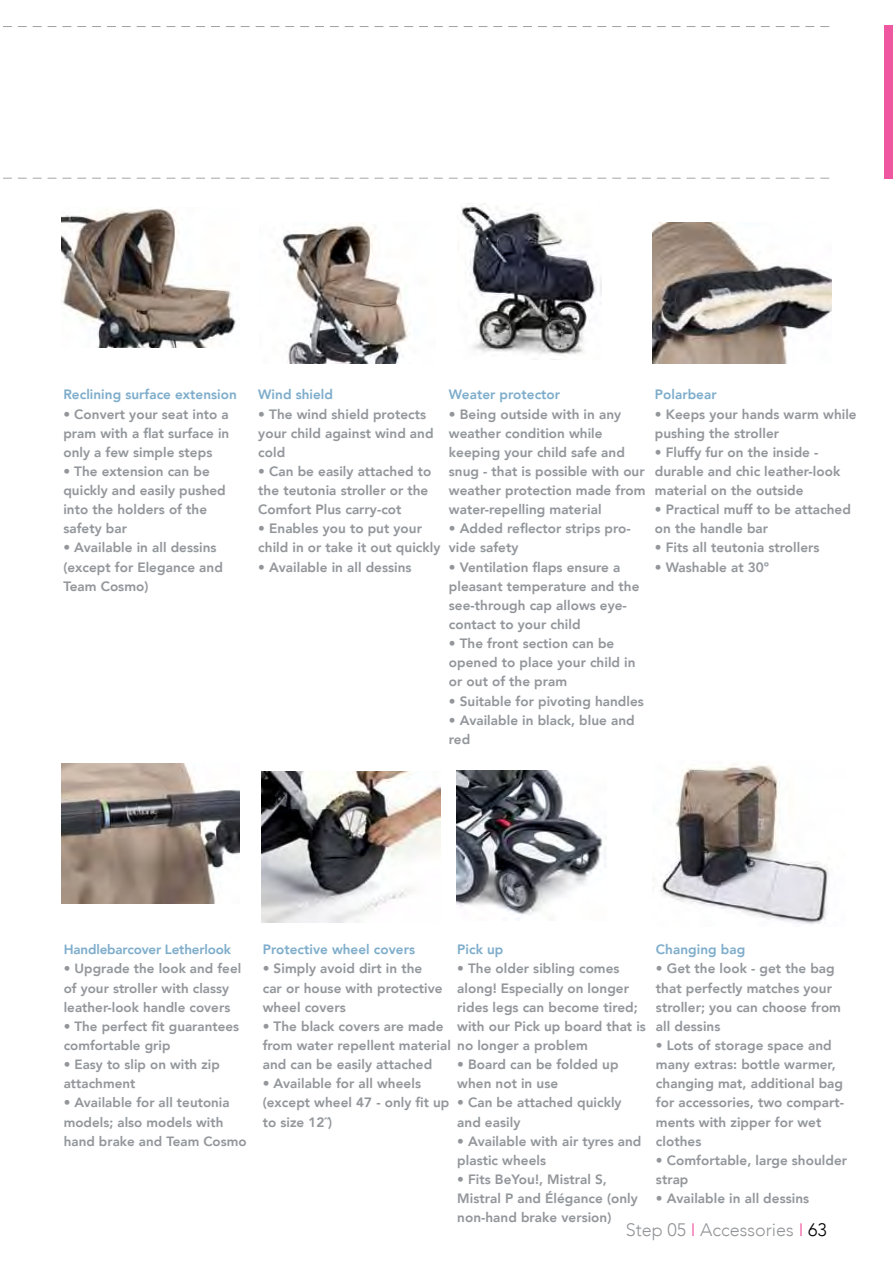
<style>
.page{position:relative;width:893px;height:1263px;background:#fff}
.page>*{position:absolute;margin:0;border:0;box-sizing:border-box;transform-origin:0 0}
.t1{font:300 18px "Avenir LT";color:#939598}
.t2{font:800 13.5px/19.2px "Avenir LT";letter-spacing:.005em;color:#939598}
.t3{font:800 13.5px "Avenir LT";letter-spacing:.005em;color:#7eacca}
.t4{font:800 13.35px/19.2px "Avenir LT";letter-spacing:.005em;color:#939598}
.t5{font:800 13.35px "Avenir LT";letter-spacing:-.01em;color:#7eacca}
.s1{color:#ef58a0}
.s2{color:#000}
</style>
<div class="page">
<svg style="left:3px;top:26px;width:826px;height:1px"></svg>
<svg style="left:3px;top:178px;width:826px;height:1px"></svg>
<div style="left:884px;top:26px;width:9px;height:153px;background:#ef58a0"></div>
<img style="left:61px;top:208px;width:175px;height:140px">
<img style="left:282px;top:223px;width:128px;height:140px">
<img style="left:457px;top:203px;width:145px;height:152px">
<img style="left:262px;top:771px;width:178px;height:151px">
<img style="left:457px;top:771px;width:150px;height:144px">
<img style="left:61px;top:763px;width:179px;height:141px">
<img style="left:653px;top:223px;width:178px;height:140px">
<img style="left:660px;top:764px;width:169px;height:160px">
<p class="t3" style="left:63px;top:387px;width:175px">Reclining surface extension</p>
<p class="t2" style="left:63px;top:404px;width:167px;text-align:justify">• Convert your seat into a pram with a flat surface in only a few simple steps</p>
<p class="t2" style="left:63px;top:462px;width:164px">• The extension can be quickly and easily pushed into the holders of the safety bar</p>
<p class="t2" style="left:63px;top:538px;width:161px">• Available in all dessins (except for Elegance and<br>Team Cosmo)</p>
<p class="t3" style="left:258px;top:387px;width:76px">Wind shield</p>
<p class="t2" style="left:258px;top:404px;width:177px">• The wind shield protects your child against wind and cold</p>
<p class="t2" style="left:258px;top:462px;width:175px">• Can be easily attached to the teutonia stroller or the<br>Comfort Plus carry-cot</p>
<p class="t2" style="left:258px;top:519px;width:184px">• Enables you to put your child in or take it out quickly</p>
<p class="t2" style="left:258px;top:557px;width:155px">• Available in all dessins</p>
<p class="t3" style="left:449px;top:387px;width:113px">Weater protector</p>
<p class="t2" style="left:449px;top:404px;width:198px">• Being outside with in any weather condition while keeping your child safe and snug - that is possible with our weather protection made from water-repelling material</p>
<p class="t2" style="left:449px;top:519px;width:183px">• Added reflector strips pro&shy;vide safety</p>
<p class="t2" style="left:449px;top:557px;width:192px">• Ventilation flaps ensure a pleasant temperature and the see-through cap allows eye&shy;contact to your child</p>
<p class="t2" style="left:449px;top:634px;width:188px">• The front section can be opened to place your child in or out of the pram</p>
<p class="t2" style="left:449px;top:691px;width:197px">• Suitable for pivoting handles</p>
<p class="t2" style="left:449px;top:710px;width:187px">• Available in black, blue and red</p>
<p class="t3" style="left:655px;top:387px;width:63px">Polarbear</p>
<p class="t2" style="left:655px;top:404px;width:203px">• Keeps your hands warm while pushing the stroller</p>
<p class="t2" style="left:655px;top:442px;width:187px">• Fluffy fur on the inside - durable and chic leather-look material on the outside</p>
<p class="t2" style="left:655px;top:500px;width:198px">• Practical muff to be attached on the handle bar</p>
<p class="t2" style="left:655px;top:538px;width:166px">• Fits all teutonia strollers</p>
<p class="t2" style="left:655px;top:557px;width:116px">• Washable at 30°</p>
<p class="t5" style="left:64px;top:942px;width:169px">Handlebarcover Letherlook</p>
<p class="t4" style="left:64px;top:959px;width:179px">• Upgrade the look and feel of your stroller with classy leather-look handle covers</p>
<p class="t4" style="left:64px;top:1017px;width:177px">• The perfect fit guarantees comfortable grip</p>
<p class="t4" style="left:64px;top:1055px;width:158px">• Easy to slip on with zip attachment</p>
<p class="t4" style="left:64px;top:1093px;width:184px">• Available for all teutonia models; also models with hand brake and Team Cosmo</p>
<p class="t3" style="left:263px;top:942px;width:154px">Protective wheel covers</p>
<p class="t2" style="left:263px;top:959px;width:181px">• Simply avoid dirt in the car or house with protective wheel covers</p>
<p class="t2" style="left:263px;top:1017px;width:190px">• The black covers are made from water repellent material and can be easily attached</p>
<p class="t2" style="left:263px;top:1074px;width:188px">• Available for all wheels (except wheel 47 - only fit up to size 12˝)</p>
<p class="t3" style="left:457px;top:942px;width:48px">Pick up</p>
<p class="t2" style="left:457px;top:959px;width:190px">• The older sibling comes along! Especially on longer rides legs can become tired; with our Pick up board that is no longer a problem</p>
<p class="t2" style="left:457px;top:1055px;width:163px">• Board can be folded up when not in use</p>
<p class="t2" style="left:457px;top:1093px;width:166px">• Can be attached quickly and easily</p>
<p class="t2" style="left:457px;top:1131px;width:186px">• Available with air tyres and plastic wheels</p>
<p class="t2" style="left:457px;top:1170px;width:182px">• Fits BeYou!, Mistral S,<br>Mistral P and Élégance (only non-hand brake version)</p>
<p class="t3" style="left:656px;top:942px;width:91px">Changing bag</p>
<p class="t2" style="left:656px;top:959px;width:187px">• Get the look - get the bag that perfectly matches your stroller; you can choose from all dessins</p>
<p class="t2" style="left:656px;top:1036px;width:190px">• Lots of storage space and many extras: bottle warmer, changing mat, additional bag for accessories, two compart&shy;ments with zipper for wet clothes</p>
<p class="t2" style="left:656px;top:1150px;width:193px">• Comfortable, large shoulder strap</p>
<p class="t2" style="left:656px;top:1189px;width:155px">• Available in all dessins</p>
<h1 class="t1" style="left:626px;top:1219px;width:202px">Step 05 <span class="s1">I</span> Accessories <span class="s1">I</span> <span class="s2">63</span></h1>
</div>
